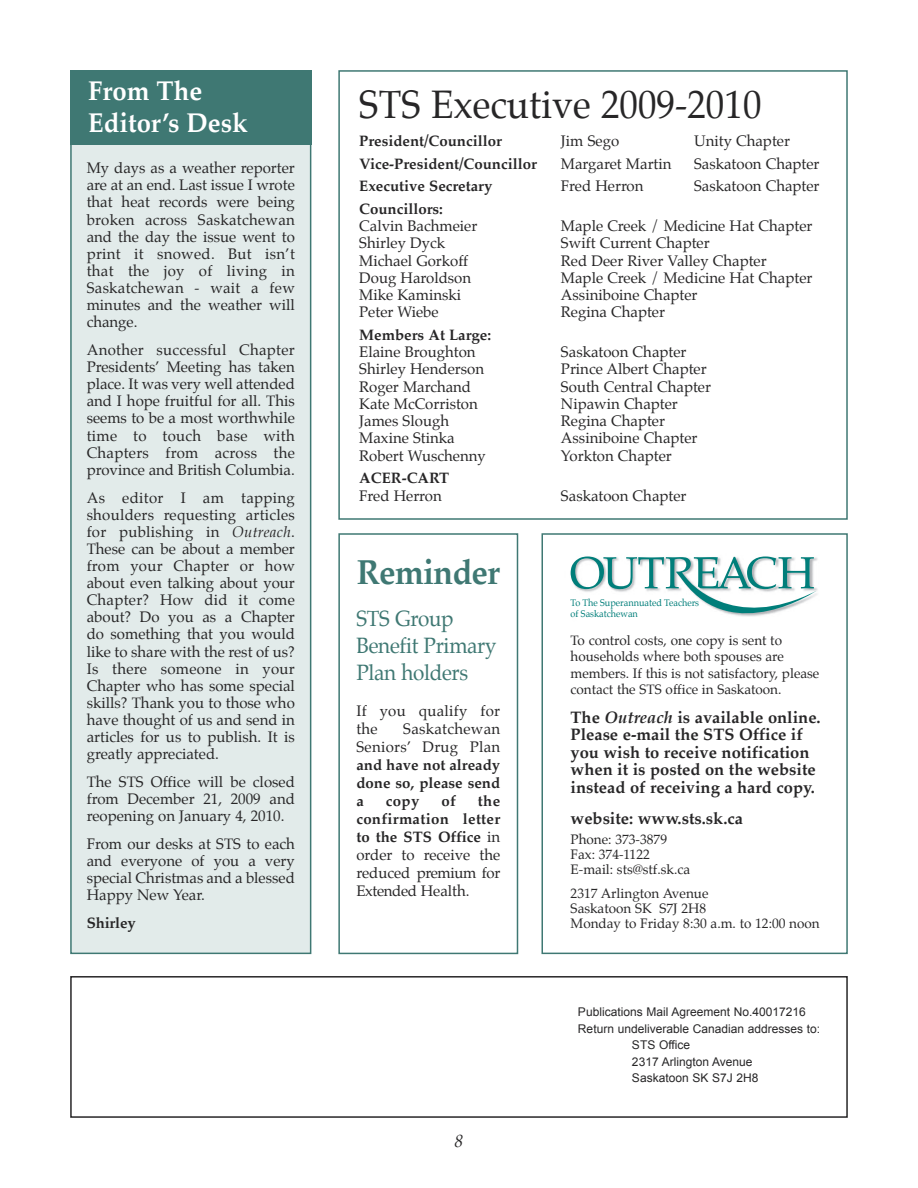
<style>
.page{position:relative;width:918px;height:1188px;background:#fff}
.page>*{position:absolute;margin:0;border:0;box-sizing:border-box;transform-origin:0 0}
.t1{font:39px "Palatino";color:#272627;scale:.95 1}
.t2{font:700 34.5px "Palatino";letter-spacing:-.025em;color:#3f7873;scale:.95 1}
.t3{font:700 27px/31.5px "Palatino";color:#fff;scale:.95 1}
.t4{font:21.75px/27px "Palatino";letter-spacing:-.015em;color:#3f7873;scale:.95 1}
.t5{font:italic 18px "Palatino";color:#272627}
.t6{font:700 16.5px/17.5px "Palatino";color:#272627}
.t7{font:15px/17.1px "Palatino";color:#272627;text-align:justify}
.t8{font:700 15px/18px "Palatino";color:#272627;text-align:justify}
.t9{font:15px/18px "Palatino";letter-spacing:.02em;color:#272627}
.t10{font:13.5px/15px "Palatino";color:#272627}
.t11{font:12px "Arial";color:#272627}
.t12{font:9.6px/11.1px "Palatino";color:#007e7a;scale:.95 1}
.s1{font-style:italic}
.s2{font-weight:700}
</style>
<div class="page">
<div style="left:542px;top:533px;width:306px;height:421px;border:2px solid #3f7873"></div>
<svg style="left:571px;top:557px;width:245px;height:60px"></svg>
<div style="left:70px;top:976px;width:778px;height:142px;border:2px solid #272627"></div>
<div style="left:72px;top:140px;width:238px;height:813px;background:#e2ebea"></div>
<div style="left:70px;top:138px;width:241px;height:816px;border:2px solid #3f7873"></div>
<div style="left:338px;top:70px;width:510px;height:450px;border:2px solid #3f7873"></div>
<div style="left:70px;top:70px;width:241px;height:75px;background:#3f7873"></div>
<div style="left:338px;top:533px;width:180px;height:421px;border:2px solid #3f7873"></div>
<h3 class="t3" style="left:88px;top:77px;width:169px">From The<br>Editor’s Desk</h3>
<h1 class="t1" style="left:359px;top:86px;width:425px">STS Executive 2009-2010</h1>
<p class="t8" style="left:359px;top:133px;width:144px">President/Councillor</p>
<p class="t7" style="left:561px;top:133px;width:60px">Jim Sego</p>
<p class="t7" style="left:694px;top:133px;width:97px">Unity Chapter</p>
<p class="t8" style="left:359px;top:155px;width:179px">Vice-President/Councillor</p>
<p class="t7" style="left:561px;top:156px;width:112px">Margaret Martin</p>
<p class="t7" style="left:694px;top:156px;width:127px">Saskatoon Chapter</p>
<p class="t8" style="left:359px;top:178px;width:135px">Executive Secretary</p>
<p class="t7" style="left:561px;top:179px;width:84px">Fred Herron</p>
<p class="t7" style="left:694px;top:179px;width:127px">Saskatoon Chapter</p>
<p class="t8" style="left:359px;top:201px;width:85px">Councillors:</p>
<p class="t7" style="left:359px;top:218px;width:120px">Calvin Bachmeier</p>
<p class="t7" style="left:561px;top:218px;width:253px">Maple Creek / Medicine Hat Chapter</p>
<p class="t7" style="left:359px;top:236px;width:87px">Shirley Dyck</p>
<p class="t7" style="left:561px;top:236px;width:150px">Swift Current Chapter</p>
<p class="t7" style="left:359px;top:253px;width:110px">Michael Gorkoff</p>
<p class="t7" style="left:561px;top:253px;width:207px">Red Deer River Valley Chapter</p>
<p class="t7" style="left:359px;top:270px;width:113px">Doug Haroldson</p>
<p class="t7" style="left:561px;top:270px;width:253px">Maple Creek / Medicine Hat Chapter</p>
<p class="t7" style="left:359px;top:287px;width:103px">Mike Kaminski</p>
<p class="t7" style="left:561px;top:287px;width:138px">Assiniboine Chapter</p>
<p class="t7" style="left:359px;top:305px;width:81px">Peter Wiebe</p>
<p class="t7" style="left:561px;top:305px;width:106px">Regina Chapter</p>
<p class="t8" style="left:359px;top:327px;width:133px">Members At Large:</p>
<p class="t7" style="left:359px;top:345px;width:118px">Elaine Broughton</p>
<p class="t7" style="left:561px;top:345px;width:127px">Saskatoon Chapter</p>
<p class="t7" style="left:359px;top:362px;width:126px">Shirley Henderson</p>
<p class="t7" style="left:561px;top:362px;width:147px">Prince Albert Chapter</p>
<p class="t7" style="left:359px;top:379px;width:113px">Roger Marchand</p>
<p class="t7" style="left:561px;top:379px;width:152px">South Central Chapter</p>
<p class="t7" style="left:359px;top:396px;width:120px">Kate McCorriston</p>
<p class="t7" style="left:561px;top:396px;width:118px">Nipawin Chapter</p>
<p class="t7" style="left:359px;top:414px;width:91px">James Slough</p>
<p class="t7" style="left:561px;top:414px;width:106px">Regina Chapter</p>
<p class="t7" style="left:359px;top:431px;width:97px">Maxine Stinka</p>
<p class="t7" style="left:561px;top:431px;width:138px">Assiniboine Chapter</p>
<p class="t7" style="left:359px;top:448px;width:128px">Robert Wuschenny</p>
<p class="t7" style="left:561px;top:448px;width:112px">Yorkton Chapter</p>
<p class="t8" style="left:359px;top:470px;width:91px">ACER-CART</p>
<p class="t7" style="left:359px;top:488px;width:84px">Fred Herron</p>
<p class="t7" style="left:561px;top:488px;width:127px">Saskatoon Chapter</p>
<p class="t7" style="left:87px;top:161px;width:210px">My days as a weather reporter are at an end. Last issue I wrote that heat records were being broken across Saskatchewan and the day the issue went to print it snowed. But isn’t that the joy of living in Saskatchewan - wait a few minutes and the weather will change.</p>
<p class="t7" style="left:87px;top:342px;width:210px">Another successful Chapter Presidents’ Meeting has taken place. It was very well attended and I hope fruitful for all. This seems to be a most worthwhile time to touch base with Chapters from across the province and British Columbia.</p>
<p class="t7" style="left:87px;top:490px;width:210px">As editor I am tapping shoulders requesting articles for publishing in <span class="s1">Outreach</span>.<br>These can be about a member from your Chapter or how about even talking about your Chapter? How did it come about? Do you as a Chapter do something that you would like to share with the rest of us?<br>Is there someone in your Chapter who has some special skills? Thank you to those who have thought of us and send in articles for us to publish. It is greatly appreciated.</p>
<p class="t7" style="left:87px;top:774px;width:210px">The STS Office will be closed from December 21, 2009 and reopening on January 4, 2010.</p>
<p class="t7" style="left:87px;top:837px;width:210px">From our desks at STS to each and everyone of you a very special Christmas and a blessed Happy New Year.</p>
<p class="t8" style="left:87px;top:915px;width:51px">Shirley</p>
<h2 class="t2" style="left:356px;top:556px;width:153px">Reminder</h2>
<h3 class="t4" style="left:356px;top:607px;width:149px">STS Group<br>Benefit Primary<br>Plan holders</h3>
<p class="t9" style="left:356px;top:703px;width:145px">If you qualify for the</p>
<p class="t12" style="left:571px;top:598px;width:137px">To The Superannuated Teachers of Saskatchewan</p>
<p class="t10" style="left:571px;top:633px;width:250px;line-height:16.5px">To control costs, one copy is sent to households where both spouses are members. If this is not satisfactory, please contact the STS office in Saskatoon.</p>
<p class="t6" style="left:571px;top:709px;width:252px">The <span class="s1">Outreach</span> is available online.<br>Please e-mail the STS Office if you wish to receive notification when it is posted on the website instead of receiving a hard copy.</p>
<p class="t6" style="left:571px;top:811px;width:174px">website: www.sts.sk.ca</p>
<p class="t10" style="left:571px;top:832px;width:121px">Phone: 373-3879<br>Fax: 374-1122<br>E-mail: sts@stf.sk.ca</p>
<p class="t10" style="left:571px;top:886px;width:251px">2317 Arlington Avenue<br>Saskatoon SK S7J 2H8<br>Monday to Friday 8:30 a.m. to 12:00 noon</p>
<p class="t9" style="left:356px;top:721px;width:145px;text-align:right">Saskatchewan<br>Seniors’ Drug Plan</p>
<p class="t8" style="left:356px;top:757px;width:145px">and have not already done so, please send a</p>
<p class="t8" style="left:386px;top:793px;width:35px">copy</p>
<p class="t8" style="left:441px;top:793px;width:16px">of</p>
<p class="t7" style="left:356px;top:793px;width:145px;line-height:18px;text-indent:122px"><span class="s2">the confirmation letter to the STS Office</span> in order to receive the reduced premium for Extended Health.</p>
<p class="t5" style="left:454px;top:1133px;width:10px">8</p>
<p class="t11" style="left:578px;top:1005px;width:229px">Publications Mail Agreement No.40017216</p>
<p class="t11" style="left:578px;top:1022px;width:244px">Return undeliverable Canadian addresses to:</p>
<p class="t11" style="left:632px;top:1038px;width:60px">STS Office</p>
<p class="t11" style="left:632px;top:1055px;width:122px">2317 Arlington Avenue</p>
<p class="t11" style="left:632px;top:1071px;width:128px">Saskatoon SK S7J 2H8</p>
</div>
